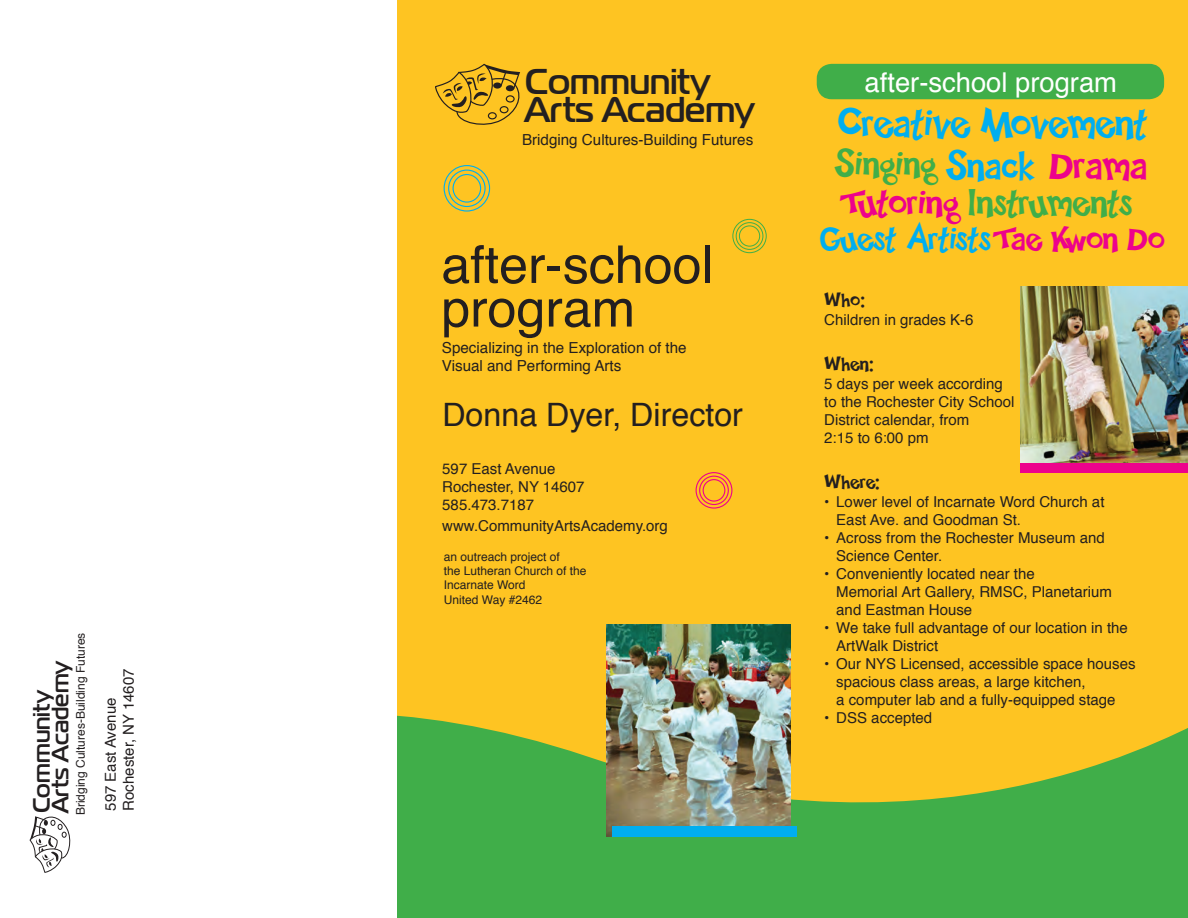
<style>
.page{position:relative;width:1188px;height:918px;background:#fff}
.page>*{position:absolute;margin:0;border:0;box-sizing:border-box;transform-origin:0 0}
.t1{font:52.05px/43.7px "Helvetica";color:#231f20}
.t2{font:43.5px "Happy Sans";color:#00aeef}
.t3{font:42.6px "Happy Sans";color:#ed028c}
.t4{font:39.45px "Happy Sans";color:#40ae49}
.t5{font:39.15px "Happy Sans";color:#40ae49}
.t6{font:36.3px "Happy Sans";color:#00aeef}
.t7{font:700 35.7px/28px "Magistral A";color:#231f20}
.t8{font:32.25px "Helvetica";color:#231f20}
.t9{font:27.3px "Helvetica";color:#fff}
.t10{font:700 23.7px/18.6px "Magistral A";color:#231f20}
.t11{font:21px "Happy Sans";color:#231f20}
.t12{font:15.15px/18.3px "Helvetica";color:#231f20}
.t13{font:15px/18px "Helvetica";color:#231f20}
.t14{font:12px/14.4px "Helvetica";color:#231f20}
.s1{font-size:41.55px;color:#00aeef}
.s2{color:#ed028c}
</style>
<div class="page">
<div style="left:397px;top:0;width:791px;height:918px;background:#fec422"></div>
<svg style="left:397px;top:634px;width:791px;height:284px;fill:#40ae49"></svg>
<svg style="left:435px;top:63px;width:85px;height:62px"></svg>
<div style="left:444px;top:165px;width:46px;height:47px;border:1px solid #00aeef;border-radius:50%"></div>
<div style="left:448px;top:170px;width:38px;height:37px;border:1px solid #00aeef;border-radius:50%"></div>
<div style="left:453px;top:174px;width:28px;height:29px;border:1px solid #00aeef;border-radius:50%"></div>
<div style="left:732px;top:219px;width:35px;height:34px;border:1px solid #40ae49;border-radius:50%"></div>
<div style="left:736px;top:222px;width:27px;height:28px;border:1px solid #40ae49;border-radius:50%"></div>
<div style="left:739px;top:225px;width:21px;height:22px;border:1px solid #40ae49;border-radius:50%"></div>
<div style="left:696px;top:472px;width:36px;height:37px;border:1px solid #ed028c;border-radius:50%"></div>
<div style="left:699px;top:476px;width:30px;height:29px;border:1px solid #ed028c;border-radius:50%"></div>
<div style="left:703px;top:479px;width:22px;height:23px;border:1px solid #ed028c;border-radius:50%"></div>
<div style="left:817px;top:64px;width:347px;height:35px;background:#40ae49;border-radius:15px"></div>
<svg style="left:29px;top:816px;width:42px;height:57px"></svg>
<img style="left:1021px;top:287px;width:167px;height:176px">
<div style="left:1021px;top:463px;width:167px;height:9px;background:#ed028c"></div>
<img style="left:607px;top:624px;width:184px;height:213px">
<div style="left:612px;top:826px;width:185px;height:11px;background:#00aeef"></div>
<p class="t14" style="left:74px;top:815px;width:184px;rotate:-90deg">Bridging Cultures-Building Futures</p>
<h3 class="t10" style="left:32px;top:813px;width:155px;rotate:-90deg">Community<br>Arts Academy</h3>
<p class="t13" style="left:102px;top:811px;width:144px;rotate:-90deg">597 East Avenue<br>Rochester, NY 14607</p>
<h3 class="t7" style="left:525px;top:68px;width:231px">Community<br>Arts Academy</h3>
<p class="t12" style="left:522px;top:131px;width:233px">Bridging Cultures-Building Futures</p>
<h1 class="t1" style="left:441px;top:244px;width:273px">after-school program</h1>
<p class="t12" style="left:442px;top:339px;width:246px">Specializing in the Exploration of the<br>Visual and Performing Arts</p>
<h3 class="t8" style="left:442px;top:390px;width:302px">Donna Dyer, Director</h3>
<p class="t13" style="left:442px;top:461px;width:144px">597 East Avenue<br>Rochester, NY 14607<br>585.473.7187</p>
<p class="t13" style="left:442px;top:518px;width:227px">www.CommunityArtsAcademy.org</p>
<p class="t14" style="left:444px;top:550px;width:144px">an outreach project of<br>the Lutheran Church of the<br>Incarnate Word<br>United Way #2462</p>
<h3 class="t9" style="left:865px;top:61px;width:254px">after-school program</h3>
<h2 class="t2" style="left:838px;top:98px;width:311px">Creative Movement</h2>
<h3 class="t3" style="left:1050px;top:140px;width:100px">Drama</h3>
<h3 class="t5" style="left:836px;top:141px;width:200px">Singing <span class="s1">Snack</span></h3>
<h3 class="t4" style="left:840px;top:179px;width:294px"><span class="s2">Tutoring</span> Instruments</h3>
<h3 class="t6" style="left:820px;top:217px;width:346px">Guest Artists<span class="s2">Tae Kwon Do</span></h3>
<h3 class="t11" style="left:824px;top:287px;width:42px">Who:</h3>
<p class="t13" style="left:824px;top:311px;width:151px">Children in grades K-6</p>
<h3 class="t11" style="left:824px;top:351px;width:51px">When:</h3>
<p class="t13" style="left:824px;top:375px;width:192px">5 days per week according to the Rochester City School<br>District calendar, from<br>2:15 to 6:00 pm</p>
<h3 class="t11" style="left:824px;top:470px;width:57px">Where:</h3>
<p class="t13" style="left:836px;top:493px;width:270px;text-indent:-12px">• Lower level of Incarnate Word Church at<br>East Ave. and Goodman St.</p>
<p class="t13" style="left:836px;top:529px;width:270px;text-indent:-12px">• Across from the Rochester Museum and<br>Science Center.</p>
<p class="t13" style="left:836px;top:565px;width:277px;text-indent:-12px">• Conveniently located near the<br>Memorial Art Gallery, RMSC, Planetarium and Eastman House</p>
<p class="t13" style="left:836px;top:619px;width:293px;text-indent:-12px">• We take full advantage of our location in the<br>ArtWalk District</p>
<p class="t13" style="left:836px;top:655px;width:301px;text-indent:-12px">• Our NYS Licensed, accessible space houses spacious class areas, a large kitchen,<br>a computer lab and a fully-equipped stage</p>
<p class="t13" style="left:824px;top:709px;width:109px">• DSS accepted</p>
</div>
